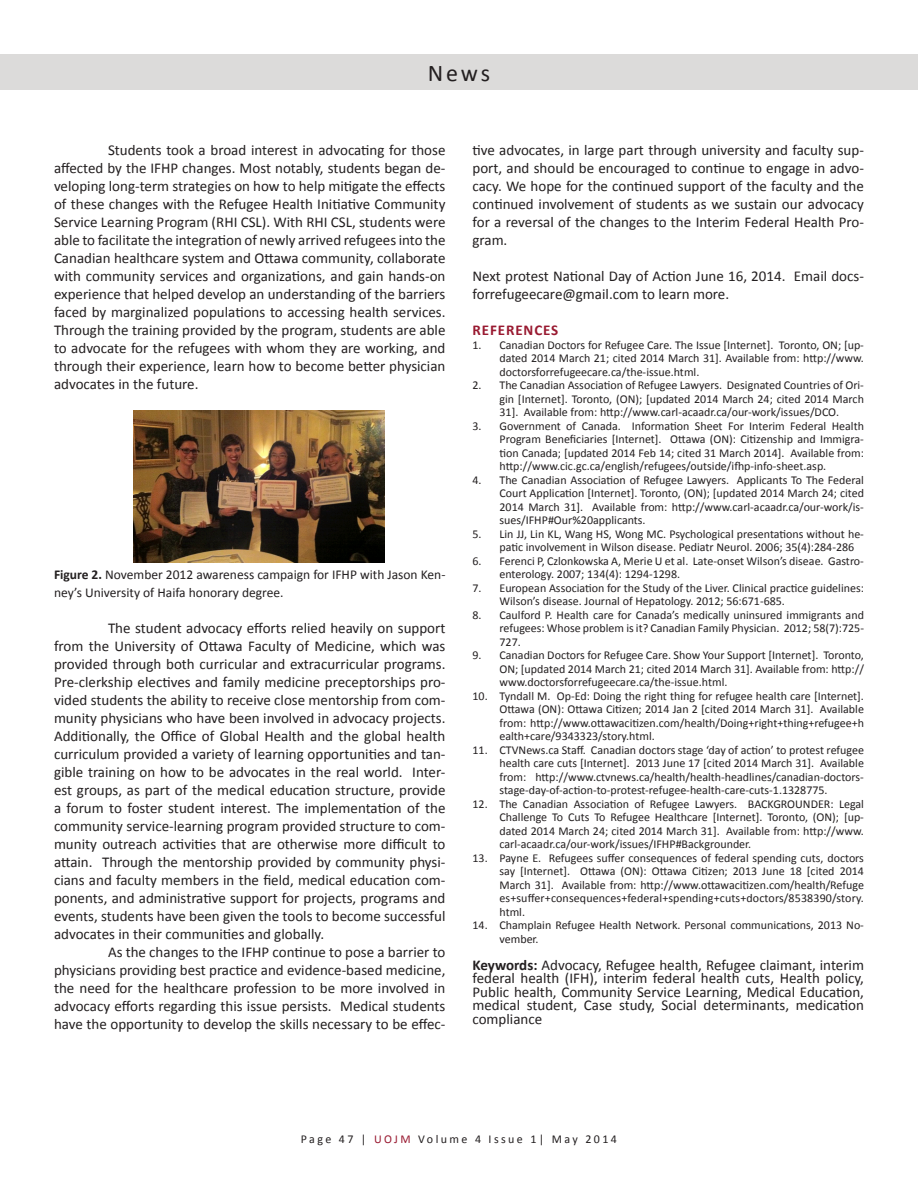
<style>
.page{position:relative;width:918px;height:1188px;background:#fff}
.page>*{position:absolute;margin:0;border:0;box-sizing:border-box;transform-origin:0 0}
.t1{font:24px "Calibri";color:#231f20}
.t2{font:15px/18px "Calibri";color:#231f20;text-align:justify}
.t3{font:700 15px "Calibri";letter-spacing:.06em;color:#991a31}
.t4{font:13.5px/18px "Calibri";color:#231f20}
.t5{font:12px/13.5px "Calibri";color:#231f20;text-align:justify}
.t6{font:12px "Calibri";letter-spacing:.2em;color:#231f20}
.s1{font-weight:700}
.s2{color:#991a31}
</style>
<div class="page">
<div style="left:0;top:54px;width:918px;height:36px;background:#dcdbda"></div>
<img style="left:134px;top:410px;width:251px;height:153px">
<p class="t1" style="left:428px;top:58px;width:64px">News</p>
<p class="t2" style="left:54px;top:141px;width:393px;text-indent:54px">Students took a broad interest in advocating for those affected by the IFHP changes. Most notably, students began de&shy;veloping long-term strategies on how to help mitigate the effects of these changes with the Refugee Health Initiative Community Service Learning Program (RHI CSL). With RHI CSL, students were able to facilitate the integration of newly arrived refugees into the Canadian healthcare system and Ottawa community, collaborate with community services and organizations, and gain hands-on experience that helped develop an understanding of the barriers faced by marginalized populations to accessing health services.<br>Through the training provided by the program, students are able to advocate for the refugees with whom they are working, and through their experience, learn how to become better physician advocates in the future.</p>
<p class="t4" style="left:54px;top:565px;width:393px"><span class="s1">Figure 2.</span> November 2012 awareness campaign for IFHP with Jason Ken&shy;ney’s University of Haifa honorary degree.</p>
<p class="t2" style="left:54px;top:619px;width:393px;text-indent:54px">The student advocacy efforts relied heavily on support from the University of Ottawa Faculty of Medicine, which was provided through both curricular and extracurricular programs.<br>Pre-clerkship electives and family medicine preceptorships pro&shy;vided students the ability to receive close mentorship from com&shy;munity physicians who have been involved in advocacy projects.<br>Additionally, the Office of Global Health and the global health curriculum provided a variety of learning opportunities and tan&shy;gible training on how to be advocates in the real world. Inter&shy;est groups, as part of the medical education structure, provide a forum to foster student interest. The implementation of the community service-learning program provided structure to com&shy;munity outreach activities that are otherwise more difficult to attain. Through the mentorship provided by community physi&shy;cians and faculty members in the field, medical education com&shy;ponents, and administrative support for projects, programs and events, students have been given the tools to become successful advocates in their communities and globally.</p>
<p class="t2" style="left:54px;top:943px;width:393px;text-indent:54px">As the changes to the IFHP continue to pose a barrier to physicians providing best practice and evidence-based medicine, the need for the healthcare profession to be more involved in advocacy efforts regarding this issue persists. Medical students have the opportunity to develop the skills necessary to be effec-</p>
<p class="t2" style="left:472px;top:141px;width:393px">tive advocates, in large part through university and faculty sup&shy;port, and should be encouraged to continue to engage in advo&shy;cacy. We hope for the continued support of the faculty and the continued involvement of students as we sustain our advocacy for a reversal of the changes to the Interim Federal Health Pro&shy;gram.</p>
<p class="t2" style="left:472px;top:267px;width:393px">Next protest National Day of Action June 16, 2014. Email docs&shy;forrefugeecare@gmail.com to learn more.</p>
<p class="t3" style="left:472px;top:321px;width:87px">REFERENCES</p>
<p class="t5" style="left:500px;top:338px;width:366px;text-indent:-27px">1. Canadian Doctors for Refugee Care. The Issue [Internet]. Toronto, ON; [up&shy;dated 2014 March 21; cited 2014 March 31]. Available from: http://www. doctorsforrefugeecare.ca/the-issue.html.</p>
<p class="t5" style="left:500px;top:379px;width:366px;text-indent:-27px">2. The Canadian Association of Refugee Lawyers. Designated Countries of Ori&shy;gin [Internet]. Toronto, (ON); [updated 2014 March 24; cited 2014 March 31]. Available from: http://www.carl-acaadr.ca/our-work/issues/DCO.</p>
<p class="t5" style="left:500px;top:419px;width:366px;text-indent:-27px">3. Government of Canada. Information Sheet For Interim Federal Health Program Beneficiaries [Internet]. Ottawa (ON): Citizenship and Immigra&shy;tion Canada; [updated 2014 Feb 14; cited 31 March 2014]. Available from: http://www.cic.gc.ca/english/refugees/outside/ifhp-info-sheet.asp.</p>
<p class="t5" style="left:500px;top:473px;width:366px;text-indent:-27px">4. The Canadian Association of Refugee Lawyers. Applicants To The Federal Court Application [Internet]. Toronto, (ON); [updated 2014 March 24; cited 2014 March 31]. Available from: http://www.carl-acaadr.ca/our-work/is&shy;sues/IFHP#Our%20applicants.</p>
<p class="t5" style="left:500px;top:527px;width:366px;text-indent:-27px">5. Lin JJ, Lin KL, Wang HS, Wong MC. Psychological presentations without he&shy;patic involvement in Wilson disease. Pediatr Neurol. 2006; 35(4):284-286</p>
<p class="t5" style="left:500px;top:554px;width:366px;text-indent:-27px">6. Ferenci P, Czlonkowska A, Merie U et al. Late-onset Wilson’s diseae. Gastro&shy;enterology. 2007; 134(4): 1294-1298.</p>
<p class="t5" style="left:500px;top:581px;width:366px;text-indent:-27px">7. European Association for the Study of the Liver. Clinical practice guidelines:<br>Wilson’s disease. Journal of Hepatology. 2012; 56:671-685.</p>
<p class="t5" style="left:500px;top:608px;width:366px;text-indent:-27px">8. Caulford P. Health care for Canada’s medically uninsured immigrants and refugees: Whose problem is it? Canadian Family Physician. 2012; 58(7):725- 727.</p>
<p class="t5" style="left:500px;top:649px;width:366px;text-indent:-27px">9. Canadian Doctors for Refugee Care. Show Your Support [Internet]. Toronto, ON; [updated 2014 March 21; cited 2014 March 31]. Available from: http:// www.doctorsforrefugeecare.ca/the-issue.html.</p>
<p class="t5" style="left:500px;top:689px;width:366px;text-indent:-27px">10. Tyndall M. Op-Ed: Doing the right thing for refugee health care [Internet].<br>Ottawa (ON): Ottawa Citizen; 2014 Jan 2 [cited 2014 March 31]. Available from: http://www.ottawacitizen.com/health/Doing+right+thing+refugee+h ealth+care/9343323/story.html.</p>
<p class="t5" style="left:500px;top:743px;width:366px;text-indent:-27px">11. CTVNews.ca Staff. Canadian doctors stage ‘day of action’ to protest refugee health care cuts [Internet]. 2013 June 17 [cited 2014 March 31]. Available from: http://www.ctvnews.ca/health/health-headlines/canadian-doctors&shy;stage-day-of-action-to-protest-refugee-health-care-cuts-1.1328775.</p>
<p class="t5" style="left:500px;top:797px;width:366px;text-indent:-27px">12. The Canadian Association of Refugee Lawyers. BACKGROUNDER: Legal Challenge To Cuts To Refugee Healthcare [Internet]. Toronto, (ON); [up&shy;dated 2014 March 24; cited 2014 March 31]. Available from: http://www. carl-acaadr.ca/our-work/issues/IFHP#Backgrounder.</p>
<p class="t5" style="left:500px;top:851px;width:366px;text-indent:-27px">13. Payne E. Refugees suffer consequences of federal spending cuts, doctors say [Internet]. Ottawa (ON): Ottawa Citizen; 2013 June 18 [cited 2014<br>March 31]. Available from: http://www.ottawacitizen.com/health/Refuge es+suffer+consequences+federal+spending+cuts+doctors/8538390/story. html.</p>
<p class="t5" style="left:500px;top:919px;width:366px;text-indent:-27px">14. Champlain Refugee Health Network. Personal communications, 2013 No&shy;vember.</p>
<p class="t2" style="left:472px;top:958px;width:393px;line-height:13.5px"><span class="s1">Keywords:</span> Advocacy, Refugee health, Refugee claimant, interim federal health (IFH), interim federal health cuts, Health policy, Public health, Community Service Learning, Medical Education, medical student, Case study, Social determinants, medication compliance</p>
<p class="t6" style="left:301px;top:1131px;width:318px">Page 47 | <span class="s2">UOJM</span> Volume 4 Issue 1| May 2014</p>
</div>
